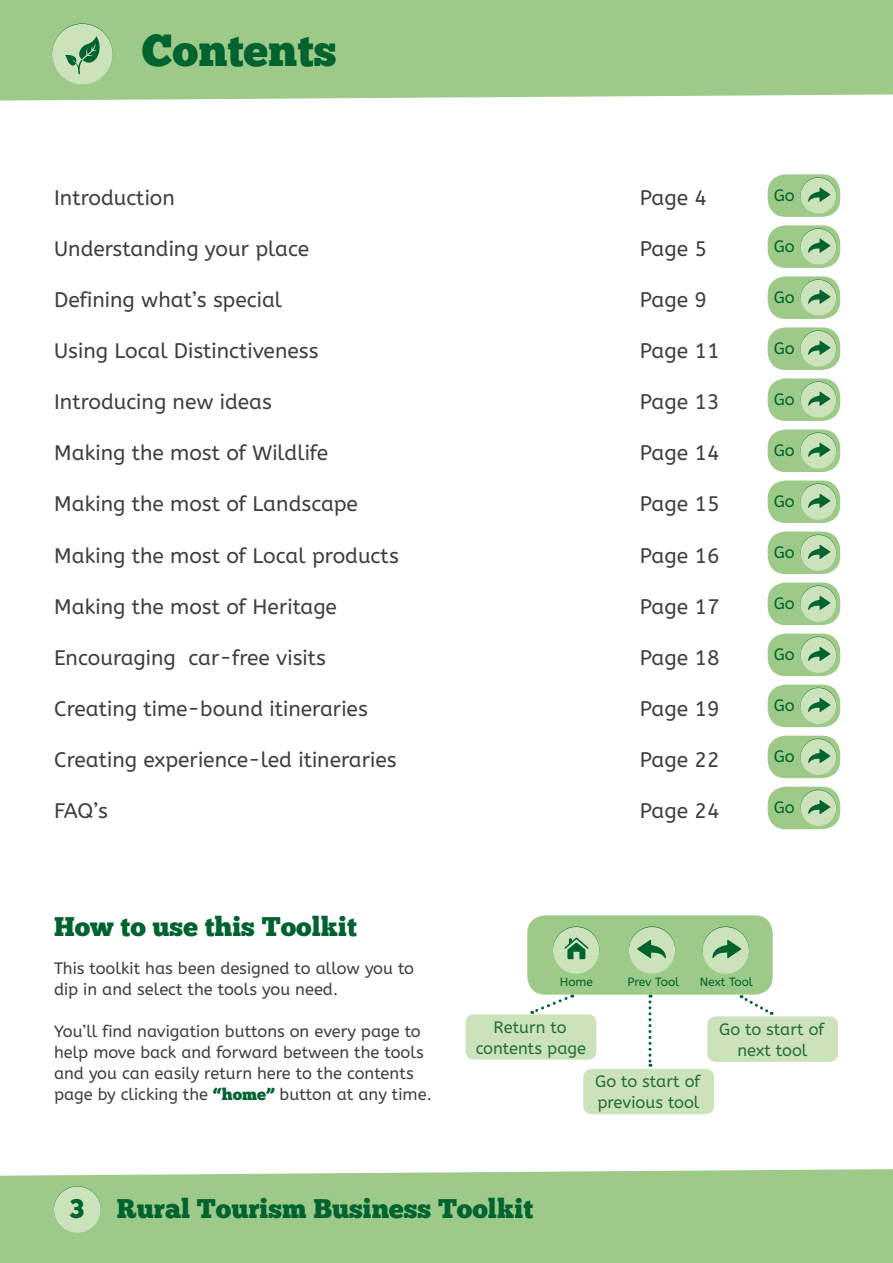
<style>
.page{position:relative;width:893px;height:1263px;background:#fff}
.page>*{position:absolute;margin:0;border:0;box-sizing:border-box;transform-origin:0 0}
.t1{font:45px "Chunk Five";color:#00632f}
.t2{font:27px "Chunk Five";color:#00632f}
.t3{font:21px "A Bee Zee";color:#3e3e40}
.t4{font:16.5px/21px "A Bee Zee";color:#3e3e40}
.t5{font:16.5px/21px "A Bee Zee";color:#246e3c;text-align:center}
.t6{font:16.5px "A Bee Zee";color:#00632f}
.t7{font:12px "A Bee Zee";color:#00632f}
.s1{font-family:"Chunk Five";color:#00632f}
</style>
<div class="page">
<div style="left:0;top:0;width:893px;height:101px;background:#9dca88"></div>
<div style="left:0;top:1169px;width:893px;height:94px;background:#9dca88"></div>
<div style="left:54px;top:1186px;width:47px;height:47px;background:#cce2bb;border-radius:50%"></div>
<div style="left:527px;top:915px;width:246px;height:80px;background:#9dca88;border-radius:18px"></div>
<svg style="left:553px;top:926px;width:46px;height:47px"></svg>
<svg style="left:702px;top:926px;width:47px;height:47px"></svg>
<svg style="left:629px;top:926px;width:46px;height:47px"></svg>
<div style="left:702px;top:927px;width:47px;height:47px;background:#cce2bb;border-radius:50%"></div>
<div style="left:629px;top:927px;width:46px;height:47px;background:#cce2bb;border-radius:50%"></div>
<div style="left:553px;top:927px;width:46px;height:47px;background:#cce2bb;border-radius:50%"></div>
<svg style="left:564px;top:937px;width:24px;height:22px"></svg>
<svg style="left:637px;top:940px;width:29px;height:18px"></svg>
<svg style="left:712px;top:940px;width:29px;height:18px"></svg>
<div style="left:768px;top:174px;width:72px;height:43px;background:#9dca88;border-radius:18px"></div>
<svg style="left:800px;top:177px;width:36px;height:36px"></svg>
<div style="left:800px;top:178px;width:36px;height:36px;background:#cce2bb;border-radius:50%"></div>
<svg style="left:808px;top:187px;width:22px;height:15px"></svg>
<div style="left:768px;top:225px;width:72px;height:43px;background:#9dca88;border-radius:18px"></div>
<svg style="left:800px;top:228px;width:36px;height:36px"></svg>
<div style="left:800px;top:229px;width:36px;height:36px;background:#cce2bb;border-radius:50%"></div>
<svg style="left:808px;top:239px;width:22px;height:14px"></svg>
<div style="left:768px;top:276px;width:72px;height:43px;background:#9dca88;border-radius:18px"></div>
<svg style="left:800px;top:279px;width:36px;height:36px"></svg>
<div style="left:800px;top:280px;width:36px;height:36px;background:#cce2bb;border-radius:50%"></div>
<svg style="left:808px;top:290px;width:22px;height:14px"></svg>
<div style="left:768px;top:327px;width:72px;height:43px;background:#9dca88;border-radius:18px"></div>
<svg style="left:800px;top:330px;width:36px;height:36px"></svg>
<div style="left:800px;top:331px;width:36px;height:36px;background:#cce2bb;border-radius:50%"></div>
<svg style="left:808px;top:341px;width:22px;height:14px"></svg>
<div style="left:768px;top:378px;width:72px;height:43px;background:#9dca88;border-radius:18px"></div>
<svg style="left:800px;top:381px;width:36px;height:36px"></svg>
<div style="left:800px;top:382px;width:36px;height:36px;background:#cce2bb;border-radius:50%"></div>
<svg style="left:808px;top:392px;width:22px;height:14px"></svg>
<div style="left:768px;top:429px;width:72px;height:43px;background:#9dca88;border-radius:18px"></div>
<svg style="left:800px;top:432px;width:36px;height:36px"></svg>
<div style="left:800px;top:433px;width:36px;height:36px;background:#cce2bb;border-radius:50%"></div>
<svg style="left:808px;top:443px;width:22px;height:14px"></svg>
<div style="left:768px;top:480px;width:72px;height:43px;background:#9dca88;border-radius:18px"></div>
<svg style="left:800px;top:483px;width:36px;height:36px"></svg>
<div style="left:800px;top:484px;width:36px;height:36px;background:#cce2bb;border-radius:50%"></div>
<svg style="left:808px;top:494px;width:22px;height:14px"></svg>
<div style="left:768px;top:531px;width:72px;height:43px;background:#9dca88;border-radius:18px"></div>
<svg style="left:800px;top:534px;width:36px;height:36px"></svg>
<div style="left:800px;top:535px;width:36px;height:36px;background:#cce2bb;border-radius:50%"></div>
<svg style="left:808px;top:545px;width:22px;height:14px"></svg>
<div style="left:768px;top:583px;width:72px;height:42px;background:#9dca88;border-radius:18px"></div>
<div style="left:800px;top:586px;width:36px;height:35px;background:#9ac58f;border-radius:50%"></div>
<div style="left:800px;top:586px;width:36px;height:36px;background:#cce2bb;border-radius:50%"></div>
<svg style="left:808px;top:596px;width:22px;height:14px"></svg>
<div style="left:768px;top:634px;width:72px;height:42px;background:#9dca88;border-radius:18px"></div>
<div style="left:800px;top:637px;width:36px;height:36px;background:#cce2bb;border-radius:50%"></div>
<svg style="left:808px;top:647px;width:22px;height:14px"></svg>
<div style="left:466px;top:1014px;width:130px;height:46px;background:#cce2bb;border-radius:9px"></div>
<div style="left:583px;top:1069px;width:131px;height:45px;background:#cce2bb;border-radius:9px"></div>
<div style="left:707px;top:1016px;width:131px;height:46px;background:#cce2bb;border-radius:9px"></div>
<svg style="left:531px;top:994px;width:42px;height:21px"></svg>
<svg style="left:648px;top:995px;width:3px;height:72px"></svg>
<svg style="left:741px;top:995px;width:32px;height:20px"></svg>
<div style="left:52px;top:24px;width:61px;height:61px;background:#cce2bb;border-radius:50%"></div>
<svg style="left:65px;top:36px;width:35px;height:39px"></svg>
<div style="left:768px;top:685px;width:72px;height:42px;background:#9dca88;border-radius:18px"></div>
<div style="left:800px;top:688px;width:36px;height:36px;background:#cce2bb;border-radius:50%"></div>
<svg style="left:808px;top:698px;width:22px;height:14px"></svg>
<div style="left:768px;top:736px;width:72px;height:42px;background:#9dca88;border-radius:18px"></div>
<div style="left:800px;top:739px;width:36px;height:36px;background:#cce2bb;border-radius:50%"></div>
<svg style="left:808px;top:749px;width:22px;height:14px"></svg>
<div style="left:768px;top:787px;width:72px;height:42px;background:#9dca88;border-radius:18px"></div>
<div style="left:800px;top:790px;width:36px;height:36px;background:#cce2bb;border-radius:50%"></div>
<svg style="left:808px;top:800px;width:22px;height:14px"></svg>
<h1 class="t1" style="left:142px;top:24px;width:196px">Contents</h1>
<p class="t3" style="left:54px;top:186px;width:122px">Introduction</p>
<p class="t3" style="left:54px;top:237px;width:256px">Understanding your place</p>
<p class="t3" style="left:54px;top:288px;width:229px">Defining what’s special</p>
<p class="t3" style="left:54px;top:339px;width:266px">Using Local Distinctiveness</p>
<p class="t3" style="left:54px;top:390px;width:219px">Introducing new ideas</p>
<p class="t3" style="left:54px;top:441px;width:276px">Making the most of Wildlife</p>
<p class="t3" style="left:54px;top:492px;width:305px">Making the most of Landscape</p>
<p class="t3" style="left:54px;top:543px;width:346px">Making the most of Local products</p>
<p class="t3" style="left:54px;top:594px;width:284px">Making the most of Heritage</p>
<p class="t3" style="left:640px;top:186px;width:69px">Page 4</p>
<p class="t6" style="left:774px;top:186px;width:22px">Go</p>
<p class="t3" style="left:640px;top:237px;width:69px">Page 5</p>
<p class="t3" style="left:640px;top:288px;width:69px">Page 9</p>
<p class="t3" style="left:640px;top:339px;width:81px">Page 11</p>
<p class="t3" style="left:640px;top:390px;width:81px">Page 13</p>
<p class="t6" style="left:774px;top:237px;width:22px">Go</p>
<p class="t6" style="left:774px;top:288px;width:22px">Go</p>
<p class="t6" style="left:774px;top:339px;width:22px">Go</p>
<p class="t6" style="left:774px;top:390px;width:22px">Go</p>
<p class="t3" style="left:640px;top:441px;width:81px">Page 14</p>
<p class="t3" style="left:640px;top:492px;width:81px">Page 15</p>
<p class="t3" style="left:640px;top:543px;width:81px">Page 16</p>
<p class="t3" style="left:640px;top:594px;width:81px">Page 17</p>
<p class="t6" style="left:774px;top:441px;width:22px">Go</p>
<p class="t6" style="left:774px;top:492px;width:22px">Go</p>
<p class="t6" style="left:774px;top:543px;width:22px">Go</p>
<p class="t6" style="left:774px;top:594px;width:22px">Go</p>
<p class="t3" style="left:54px;top:645px;width:273px">Encouraging car-free visits</p>
<p class="t3" style="left:640px;top:645px;width:81px">Page 18</p>
<p class="t6" style="left:774px;top:645px;width:22px">Go</p>
<p class="t3" style="left:54px;top:696px;width:315px">Creating time-bound itineraries</p>
<p class="t3" style="left:640px;top:696px;width:81px">Page 19</p>
<p class="t6" style="left:774px;top:696px;width:22px">Go</p>
<p class="t3" style="left:54px;top:747px;width:344px">Creating experience-led itineraries</p>
<p class="t3" style="left:640px;top:747px;width:81px">Page 22</p>
<p class="t6" style="left:774px;top:747px;width:22px">Go</p>
<p class="t3" style="left:54px;top:798px;width:55px">FAQ’s</p>
<p class="t3" style="left:640px;top:798px;width:81px">Page 24</p>
<p class="t6" style="left:774px;top:798px;width:22px">Go</p>
<p class="t2" style="left:54px;top:910px;width:304px">How to use this Toolkit</p>
<p class="t4" style="left:54px;top:958px;width:362px">This toolkit has been designed to allow you to dip in and select the tools you need.</p>
<p class="t4" style="left:54px;top:1021px;width:379px">You’ll find navigation buttons on every page to help move back and forward between the tools and you can easily return here to the contents page by clicking the <span class="s1">“home”</span> button at any time.</p>
<p class="t7" style="left:560px;top:975px;width:35px">Home</p>
<p class="t7" style="left:627px;top:975px;width:53px">Prev Tool</p>
<p class="t7" style="left:700px;top:975px;width:55px">Next Tool</p>
<p class="t5" style="left:476px;top:1016px;width:112px">Return to contents page</p>
<p class="t5" style="left:595px;top:1071px;width:107px;text-align:left">Go to start of previous tool</p>
<p class="t5" style="left:719px;top:1019px;width:107px">Go to start of next tool</p>
<p class="t2" style="left:70px;top:1192px;width:16px">3</p>
<p class="t2" style="left:117px;top:1192px;width:418px">Rural Tourism Business Toolkit</p>
</div>
